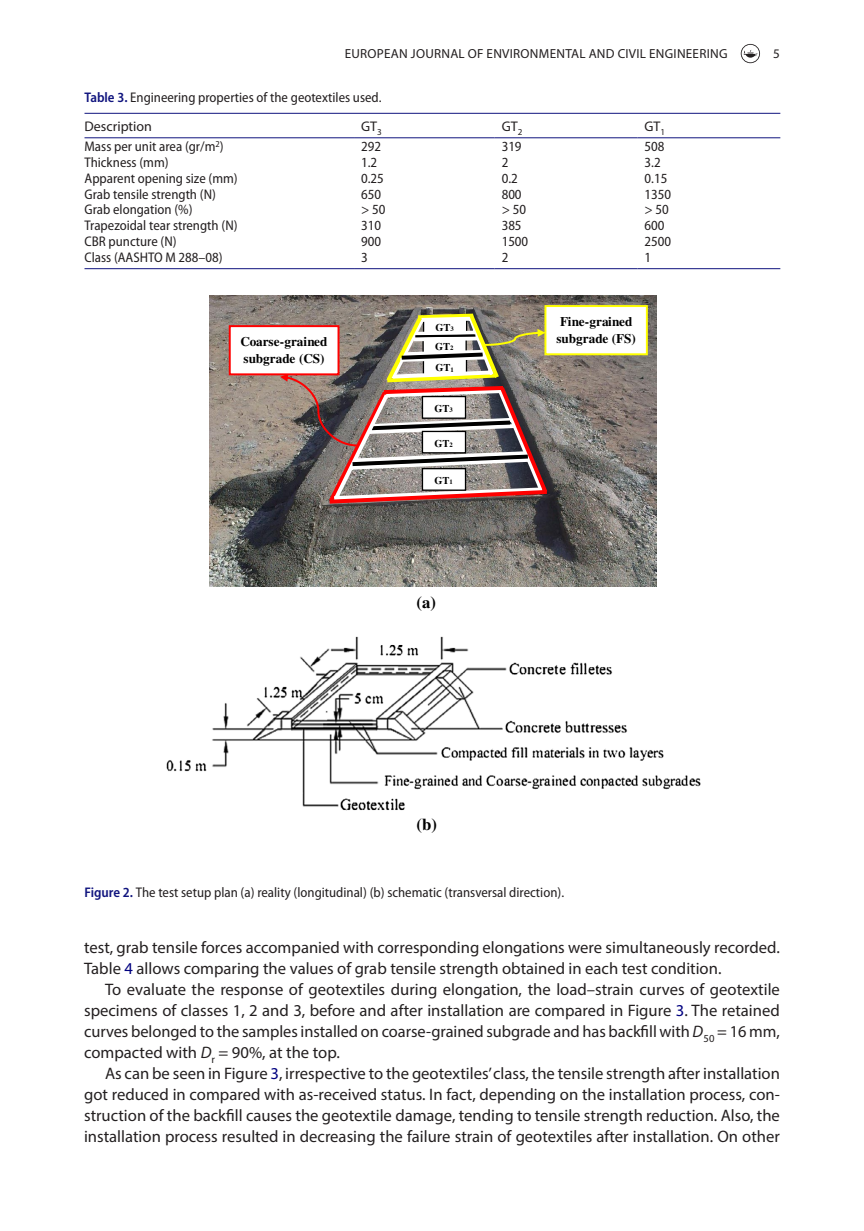
<style>
.page{position:relative;width:864px;height:1231px;background:#fff}
.page>*{position:absolute;margin:0;border:0;box-sizing:border-box;transform-origin:0 0}
.t1{font:16.62px/21px "Myriad Pro";color:#231f20;text-align:justify}
.t2{font:700 16.62px "Times";color:#000}
.t3{font:semi-condensed 14px/28.3px "Myriad Pro";color:#231f20}
.t4{font:14px "Myriad Pro";color:#231f20}
.t5{font:700 13.3px/16.6px "Times";letter-spacing:-.005em;color:#000}
.t6{font:13.12px "Myriad Pro";letter-spacing:.02em;color:#231f20}
.t7{font:700 10.33px "Times";letter-spacing:-.02em;color:#000}
.s1{font-weight:600;color:#10147e}
.s2{font-stretch:normal}
.s3{font-size:6.65px}
.s4{color:#000080}
.s5{font-style:italic}
</style>
<div class="page">
<svg style="left:740px;top:44px;width:19px;height:19px"></svg>
<hr style="left:84px;top:113px;width:696px;height:1px;background:#10147e">
<hr style="left:84px;top:137px;width:270px;height:1px;background:#10147e">
<hr style="left:354px;top:137px;width:140px;height:1px;background:#10147e">
<hr style="left:494px;top:137px;width:143px;height:1px;background:#10147e">
<hr style="left:637px;top:137px;width:143px;height:1px;background:#10147e">
<hr style="left:84px;top:268px;width:270px;height:1px;background:#10147e">
<hr style="left:354px;top:268px;width:140px;height:1px;background:#10147e">
<hr style="left:494px;top:268px;width:143px;height:1px;background:#10147e">
<hr style="left:637px;top:268px;width:143px;height:1px;background:#10147e">
<img style="left:210px;top:295px;width:446px;height:291px">
<img style="left:167px;top:636px;width:533px;height:175px">
<div style="left:544px;top:305px;width:103px;height:50px;background:#fff;border:2px solid #ff0"></div>
<div style="left:229px;top:325px;width:110px;height:50px;background:#fff;border:2px solid #f00"></div>
<svg style="left:280px;top:310px;width:270px;height:196px"></svg>
<p class="t6" style="left:344px;top:45px;width:384px">EUROPEAN JOURNAL OF ENVIRONMENTAL AND CIVIL ENGINEERING</p>
<p class="t6" style="left:772px;top:45px;width:8px">5</p>
<p class="t3" style="left:84px;top:84px;width:298px"><span class="s1">Table 3.</span> Engineering properties of the geotextiles used.<br><span class="s2">Description</span></p>
<p class="t4" style="left:361px;top:117px;width:22px">GT<sub>3</sub></p>
<p class="t4" style="left:501px;top:117px;width:22px">GT<sub>2</sub></p>
<p class="t4" style="left:644px;top:117px;width:22px">GT<sub>1</sub></p>
<p class="t3" style="left:84px;top:133px;width:141px">Mass per unit area (gr/m<sup>2</sup>)</p>
<p class="t3" style="left:361px;top:133px;width:21px">292</p>
<p class="t3" style="left:501px;top:133px;width:21px">319</p>
<p class="t3" style="left:644px;top:133px;width:21px">508</p>
<p class="t3" style="left:84px;top:148px;width:86px">Thickness (mm)</p>
<p class="t3" style="left:361px;top:148px;width:18px">1.2</p>
<p class="t3" style="left:501px;top:148px;width:8px">2</p>
<p class="t3" style="left:644px;top:148px;width:18px">3.2</p>
<p class="t3" style="left:84px;top:164px;width:155px">Apparent opening size (mm)</p>
<p class="t3" style="left:361px;top:164px;width:24px">0.25</p>
<p class="t3" style="left:501px;top:164px;width:18px">0.2</p>
<p class="t3" style="left:644px;top:164px;width:24px">0.15</p>
<p class="t3" style="left:84px;top:180px;width:133px">Grab tensile strength (N)</p>
<p class="t3" style="left:361px;top:180px;width:21px">650</p>
<p class="t3" style="left:501px;top:180px;width:21px">800</p>
<p class="t3" style="left:644px;top:180px;width:28px">1350</p>
<p class="t3" style="left:84px;top:196px;width:110px">Grab elongation (%)</p>
<p class="t3" style="left:361px;top:196px;width:26px">&gt; 50</p>
<p class="t3" style="left:501px;top:196px;width:26px">&gt; 50</p>
<p class="t3" style="left:644px;top:196px;width:26px">&gt; 50</p>
<p class="t3" style="left:84px;top:211px;width:154px">Trapezoidal tear strength (N)</p>
<p class="t3" style="left:361px;top:211px;width:21px">310</p>
<p class="t3" style="left:501px;top:211px;width:21px">385</p>
<p class="t3" style="left:644px;top:211px;width:21px">600</p>
<p class="t3" style="left:84px;top:227px;width:94px">CBR puncture (N)</p>
<p class="t3" style="left:361px;top:227px;width:21px">900</p>
<p class="t3" style="left:501px;top:227px;width:28px">1500</p>
<p class="t3" style="left:644px;top:227px;width:28px">2500</p>
<p class="t3" style="left:84px;top:243px;width:140px">Class (AASHTO M 288–08)</p>
<p class="t3" style="left:361px;top:243px;width:8px">3</p>
<p class="t3" style="left:501px;top:243px;width:8px">2</p>
<p class="t3" style="left:644px;top:243px;width:8px">1</p>
<p class="t5" style="left:240px;top:332px;width:88px">Coarse-grained subgrade (CS)</p>
<p class="t7" style="left:435px;top:321px;width:20px">GT<span class="s3">3</span></p>
<p class="t7" style="left:435px;top:340px;width:20px">GT<span class="s3">2</span></p>
<p class="t7" style="left:435px;top:362px;width:20px">GT<span class="s3">1</span></p>
<p class="t7" style="left:434px;top:402px;width:20px">GT<span class="s3">3</span></p>
<p class="t7" style="left:434px;top:437px;width:20px">GT<span class="s3">2</span></p>
<p class="t7" style="left:434px;top:474px;width:20px">GT<span class="s3">1</span></p>
<p class="t2" style="left:416px;top:592px;width:21px">(a)</p>
<p class="t2" style="left:416px;top:814px;width:22px">(b)</p>
<p class="t5" style="left:556px;top:313px;width:81px">Fine-grained subgrade (FS)</p>
<p class="t3" style="left:84px;top:878px;width:481px"><span class="s1">Figure 2.</span> The test setup plan (a) reality (longitudinal) (b) schematic (transversal direction).</p>
<p class="t1" style="left:84px;top:936px;width:697px">test, grab tensile forces accompanied with corresponding elongations were simultaneously recorded.<br>Table <span class="s4">4</span> allows comparing the values of grab tensile strength obtained in each test condition.</p>
<p class="t1" style="left:84px;top:978px;width:697px;text-indent:21px">To evaluate the response of geotextiles during elongation, the load–strain curves of geotextile specimens of classes 1, 2 and 3, before and after installation are compared in Figure <span class="s4">3</span>. The retained curves belonged to the samples installed on coarse-grained subgrade and has backfill with <span class="s5">D</span><sub>50</sub> = 16 mm, compacted with <span class="s5">D</span><sub>r</sub> = 90%, at the top.</p>
<p class="t1" style="left:84px;top:1062px;width:697px;text-indent:21px">As can be seen in Figure <span class="s4">3</span>, irrespective to the geotextiles’ class, the tensile strength after installation got reduced in compared with as-received status. In fact, depending on the installation process, con&shy;struction of the backfill causes the geotextile damage, tending to tensile strength reduction. Also, the installation process resulted in decreasing the failure strain of geotextiles after installation. On other</p>
</div>
